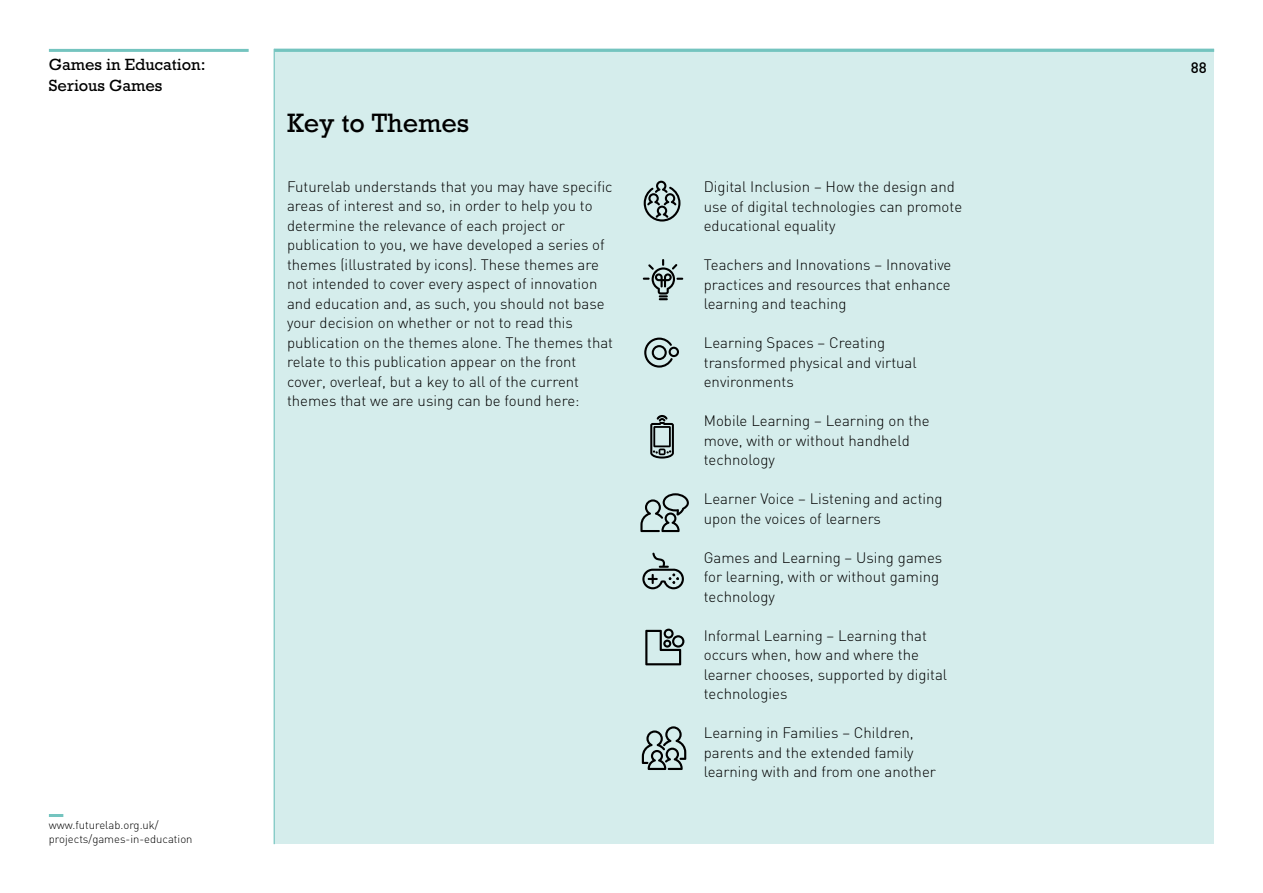
<style>
.page{position:relative;width:1263px;height:893px;background:#fff}
.page>*{position:absolute;margin:0;border:0;box-sizing:border-box;transform-origin:0 0}
.t1{font:27px "M Rockwell";color:#000}
.t2{font:16.5px/21px "M Rockwell";color:#000}
.t3{font:300 15px/19.5px "DIN";color:#000}
.t4{font:500 15px "DIN";color:#000}
.t5{font:300 11.25px/14.2px "DIN";color:#000}
</style>
<div class="page">
<hr style="left:49px;top:49px;width:200px;height:3px;background:#74c4bf">
<hr style="left:49px;top:814px;width:14px;height:3px;background:#74c4bf">
<div style="left:274px;top:49px;width:940px;height:795px;background:#d5edec"></div>
<hr style="left:274px;top:49px;width:1px;height:795px;background:#74c4bf">
<hr style="left:274px;top:49px;width:940px;height:3px;background:#74c4bf">
<svg style="left:650px;top:415px;width:24px;height:44px"></svg>
<svg style="left:642px;top:553px;width:42px;height:36px"></svg>
<svg style="left:640px;top:493px;width:49px;height:39px"></svg>
<svg style="left:644px;top:181px;width:36px;height:41px"></svg>
<svg style="left:643px;top:259px;width:40px;height:41px"></svg>
<svg style="left:644px;top:338px;width:35px;height:30px"></svg>
<svg style="left:645px;top:629px;width:39px;height:36px"></svg>
<svg style="left:642px;top:726px;width:44px;height:44px"></svg>
<p class="t2" style="left:49px;top:54px;width:158px">Games in Education:<br>Serious Games</p>
<p class="t4" style="left:1191px;top:58px;width:17px">88</p>
<p class="t1" style="left:287px;top:108px;width:184px">Key to Themes</p>
<p class="t5" style="left:49px;top:818px;width:145px">www.futurelab.org.uk/ projects/games-in-education</p>
<p class="t3" style="left:287px;top:177px;width:328px">Futurelab understands that you may have specific areas of interest and so, in order to help you to determine the relevance of each project or publication to you, we have developed a series of themes (illustrated by icons). these themes are not intended to cover every aspect of innovation and education and, as such, you should not base your decision on whether or not to read this publication on the themes alone. the themes that relate to this publication appear on the front cover, overleaf, but a key to all of the current themes that we are using can be found here:</p>
<p class="t3" style="left:704px;top:177px;width:260px">Digital inclusion – How the design and use of digital technologies can promote educational equality</p>
<p class="t3" style="left:704px;top:255px;width:249px;text-align:justify">teachers and innovations – innovative practices and resources that enhance learning and teaching</p>
<p class="t3" style="left:704px;top:333px;width:214px">learning Spaces – Creating transformed physical and virtual environments</p>
<p class="t3" style="left:704px;top:411px;width:227px">Mobile learning – learning on the move, with or without handheld technology</p>
<p class="t3" style="left:704px;top:489px;width:240px">learner voice – listening and acting upon the voices of learners</p>
<p class="t3" style="left:704px;top:547px;width:240px">Games and learning – using games for learning, with or without gaming technology</p>
<p class="t3" style="left:704px;top:625px;width:245px">informal learning – learning that occurs when, how and where the learner chooses, supported by digital technologies</p>
<p class="t3" style="left:704px;top:723px;width:234px">learning in Families – Children, parents and the extended family learning with and from one another</p>
</div>
